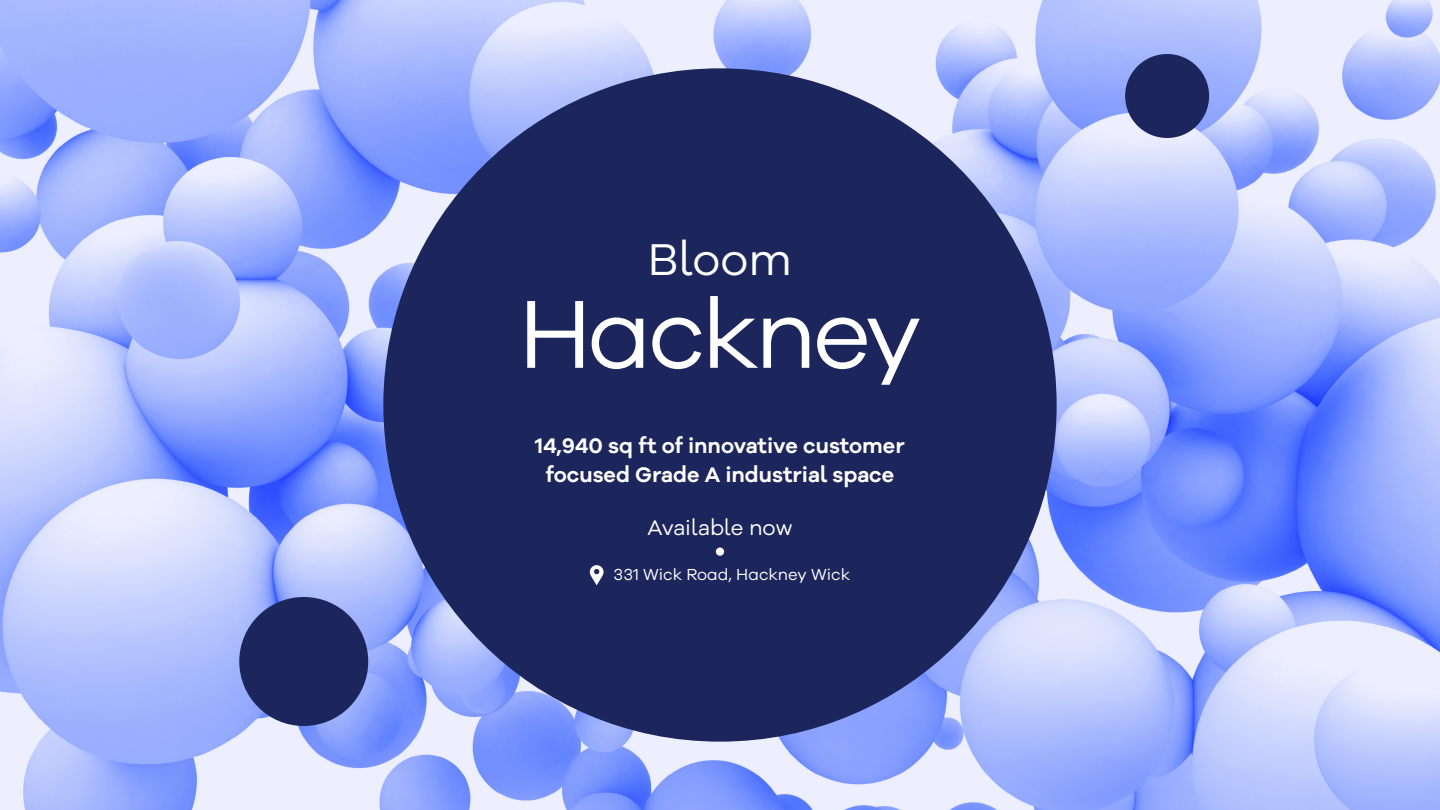
<style>
.page{position:relative;width:1440px;height:810px;background:#fff}
.page>*{position:absolute;margin:0;border:0;box-sizing:border-box;transform-origin:0 0}
.t1{font:99.68px "Galano Grotesque";letter-spacing:-.04em;color:#fff}
.t2{font:45.97px "Galano Grotesque Alt";color:#fff}
.t3{font:600 21.75px/29.2px "Galano Grotesque Alt";color:#fff;text-align:center}
.t4{font:21.75px "Galano Grotesque Alt";color:#fff}
.t5{font:16.5px "Galano Grotesque";color:#fff}
</style>
<div class="page">
<img style="left:0;top:0;width:1440px;height:810px">
<div style="left:383px;top:68px;width:674px;height:674px;background:#1c265c;border-radius:50%"></div>
<div style="left:1125px;top:54px;width:84px;height:84px;background:#1c265c;border-radius:50%"></div>
<div style="left:239px;top:597px;width:129px;height:129px;background:#1c265c;border-radius:50%"></div>
<div style="left:716px;top:548px;width:8px;height:8px;background:#fff;border-radius:50%"></div>
<svg style="left:590px;top:565px;width:14px;height:20px"></svg>
<h2 class="t2" style="left:648px;top:230px;width:146px">Bloom</h2>
<h1 class="t1" style="left:518px;top:275px;width:405px">Hackney</h1>
<p class="t3" style="left:535px;top:430px;width:371px">14,940 sq ft of innovative customer focused Grade A industrial space</p>
<p class="t4" style="left:647px;top:513px;width:147px">Available now</p>
<p class="t5" style="left:614px;top:565px;width:238px">331 Wick Road, Hackney Wick</p>
</div>
